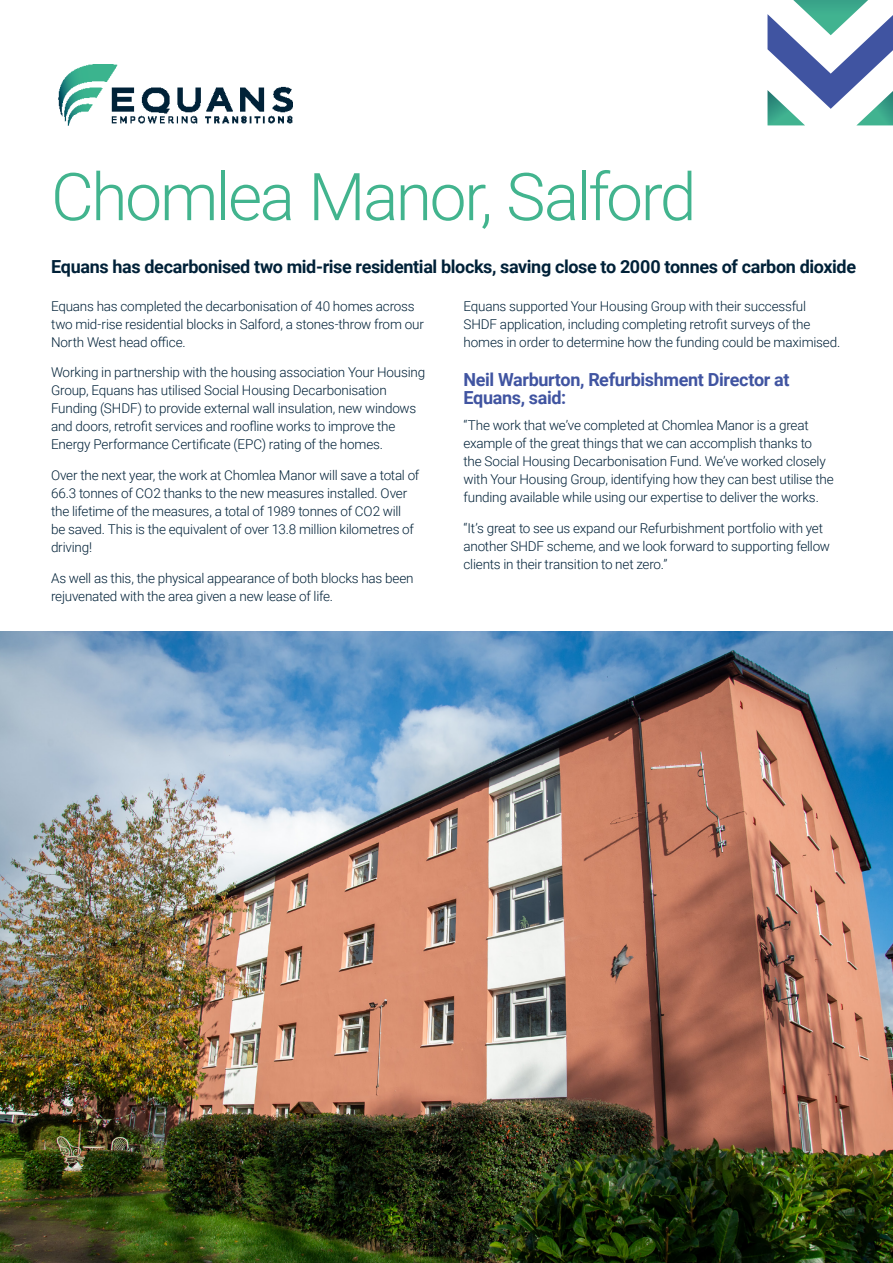
<style>
.page{position:relative;width:893px;height:1263px;background:#fff}
.page>*{position:absolute;margin:0;border:0;box-sizing:border-box;transform-origin:0 0}
.t1{font:300 66px "Roboto";letter-spacing:-.04em;color:#42b48e}
.t2{font:700 18px "Roboto";letter-spacing:-.02em;color:#002138}
.t3{font:700 18px/18px "Roboto";letter-spacing:-.02em;color:#4054a1}
.t4{font:300 13.5px/18px "Roboto";letter-spacing:-.015em;color:#002138}
</style>
<div class="page">
<img style="left:0;top:631px;width:893px;height:632px">
<img style="left:58px;top:65px;width:234px;height:60px">
<svg style="left:767px;top:0;width:126px;height:125px"></svg>
<h1 class="t1" style="left:51px;top:150px;width:647px">Chomlea Manor, Salford</h1>
<h2 class="t2" style="left:51px;top:254px;width:806px">Equans has decarbonised two mid-rise residential blocks, saving close to 2000 tonnes of carbon dioxide</h2>
<p class="t4" style="left:463px;top:296px;width:378px">Equans supported Your Housing Group with their successful<br>SHDF application, including completing retrofit surveys of the homes in order to determine how the funding could be maximised.</p>
<h2 class="t3" style="left:463px;top:370px;width:328px">Neil Warburton, Refurbishment Director at<br>Equans, said:</h2>
<p class="t4" style="left:463px;top:416px;width:372px">“The work that we’ve completed at Chomlea Manor is a great example of the great things that we can accomplish thanks to the Social Housing Decarbonisation Fund. We’ve worked closely with Your Housing Group, identifying how they can best utilise the funding available while using our expertise to deliver the works.</p>
<p class="t4" style="left:463px;top:519px;width:368px">“It’s great to see us expand our Refurbishment portfolio with yet another SHDF scheme, and we look forward to supporting fellow clients in their transition to net zero.”</p>
<p class="t4" style="left:51px;top:296px;width:374px">Equans has completed the decarbonisation of 40 homes across two mid-rise residential blocks in Salford, a stones-throw from our<br>North West head office.</p>
<p class="t4" style="left:51px;top:363px;width:376px">Working in partnership with the housing association Your Housing Group, Equans has utilised Social Housing Decarbonisation Funding (SHDF) to provide external wall insulation, new windows and doors, retrofit services and roofline works to improve the Energy Performance Certificate (EPC) rating of the homes.</p>
<p class="t4" style="left:51px;top:466px;width:370px">Over the next year, the work at Chomlea Manor will save a total of 66.3 tonnes of CO2 thanks to the new measures installed. Over the lifetime of the measures, a total of 1989 tonnes of CO2 will<br>be saved. This is the equivalent of over 13.8 million kilometres of driving!</p>
<p class="t4" style="left:51px;top:569px;width:364px">As well as this, the physical appearance of both blocks has been rejuvenated with the area given a new lease of life.</p>
</div>
